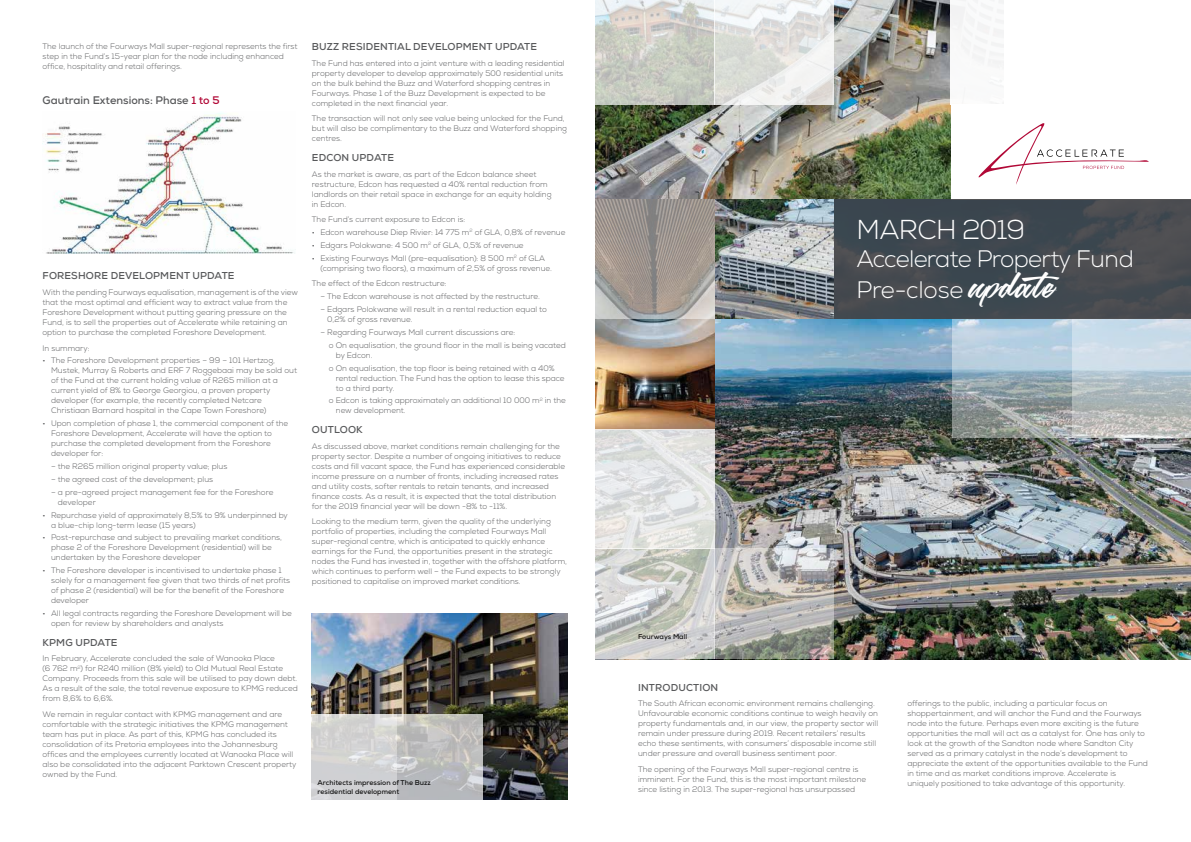
<style>
.page{position:relative;width:1191px;height:842px;background:#fff}
.page>*{position:absolute;margin:0;border:0;box-sizing:border-box;transform-origin:0 0}
.t1{font:300 27.3px "Nexa";letter-spacing:-.025em;color:#fff}
.t2{font:300 23.9px/30.5px "Nexa";letter-spacing:-.03em;color:#fff}
.t3{font:700 11px "Nexa";color:#58595b}
.t4{font:700 10px "Nexa";letter-spacing:.015em;color:#58595b}
.t5{font:300 8px/10px "Nexa";color:#58595b}
.t6{font:700 7px/8.4px "Nexa";color:#000}
.s1{color:#b10836}
.s2{font-family:"Goliath Alternate";font-weight:400;font-size:28.8px}
</style>
<div class="page">
<img style="left:595px;top:0;width:356px;height:200px">
<img style="left:714px;top:200px;width:477px;height:459px">
<svg style="left:714px;top:549px;width:119px;height:110px;background:#b2b1ac"></svg>
<svg style="left:595px;top:549px;width:119px;height:110px;background:#ccceca"></svg>
<svg style="left:1071px;top:319px;width:120px;height:119px;background:#bfcad1"></svg>
<svg style="left:952px;top:319px;width:119px;height:119px;background:#a2b3bc"></svg>
<svg style="left:714px;top:0;width:119px;height:105px"></svg>
<svg style="left:595px;top:0;width:119px;height:105px;background:#cdcec7"></svg>
<svg style="left:833px;top:200px;width:358px;height:119px;background:#434950"></svg>
<svg style="left:978px;top:123px;width:171px;height:62px"></svg>
<img style="left:715px;top:200px;width:118px;height:119px">
<img style="left:595px;top:319px;width:119px;height:110px">
<img style="left:43px;top:113px;width:251px;height:141px">
<img style="left:312px;top:614px;width:255px;height:185px">
<svg style="left:312px;top:714px;width:85px;height:85px;background:#d3d3d4"></svg>
<svg style="left:397px;top:714px;width:85px;height:85px;background:#bebebe"></svg>
<svg style="left:595px;top:429px;width:119px;height:120px;background:#e2e3e2"></svg>
<svg style="left:595px;top:200px;width:119px;height:119px;background:#a29b95"></svg>
<p class="t5" style="left:43px;top:41px;width:256px">The launch of the Fourways Mall super-regional represents the first step in the Fund’s 15-year plan for the node including enhanced office, hospitality and retail offerings.</p>
<h3 class="t3" style="left:43px;top:93px;width:179px">Gautrain Extensions: Phase <span class="s1">1 to 5</span></h3>
<p class="t4" style="left:43px;top:269px;width:193px">FORESHORE DEVELOPMENT UPDATE</p>
<p class="t5" style="left:43px;top:287px;width:257px">With the pending Fourways equalisation, management is of the view that the most optimal and efficient way to extract value from the Foreshore Development without putting gearing pressure on the Fund, is to sell the properties out of Accelerate while retaining an option to purchase the completed Foreshore Development.</p>
<p class="t5" style="left:43px;top:343px;width:48px">In summary:</p>
<p class="t5" style="left:51px;top:356px;width:247px;text-indent:-9px">• The Foreshore Development properties – 99 – 101 Hertzog, Mustek, Murray &amp; Roberts and ERF 7 Roggebaai may be sold out of the Fund at the current holding value of R265 million at a current yield of 8% to George Georgiou, a proven property developer (for example, the recently completed Netcare Christiaan Barnard hospital in the Cape Town Foreshore)</p>
<p class="t5" style="left:51px;top:419px;width:238px;text-indent:-9px">• Upon completion of phase 1, the commercial component of the Foreshore Development, Accelerate will have the option to purchase the completed development from the Foreshore developer for:</p>
<p class="t5" style="left:51px;top:462px;width:178px">– the R265 million original property value; plus</p>
<p class="t5" style="left:51px;top:474px;width:164px">– the agreed cost of the development; plus</p>
<p class="t5" style="left:58px;top:487px;width:217px;text-indent:-7px">– a pre-agreed project management fee for the Foreshore developer</p>
<p class="t5" style="left:51px;top:510px;width:238px;text-indent:-9px">• Repurchase yield of approximately 8,5% to 9% underpinned by a blue-chip long-term lease (15 years)</p>
<p class="t5" style="left:51px;top:533px;width:232px;text-indent:-9px">• Post-repurchase and subject to prevailing market conditions, phase 2 of the Foreshore Development (residential) will be undertaken by the Foreshore developer</p>
<p class="t5" style="left:51px;top:566px;width:241px;text-indent:-9px">• The Foreshore developer is incentivised to undertake phase 1 solely for a management fee given that two thirds of net profits of phase 2 (residential) will be for the benefit of the Foreshore developer</p>
<p class="t5" style="left:51px;top:609px;width:242px;text-indent:-9px">• All legal contracts regarding the Foreshore Development will be open for review by shareholders and analysts</p>
<p class="t4" style="left:43px;top:636px;width:76px">KPMG UPDATE</p>
<p class="t5" style="left:43px;top:654px;width:257px">In February, Accelerate concluded the sale of Wanooka Place<br>(6 762 m<sup>2</sup>) for R240 million (8% yield) to Old Mutual Real Estate Company. Proceeds from this sale will be utilised to pay down debt.<br>As a result of the sale, the total revenue exposure to KPMG reduced from 8,6% to 6,6%.</p>
<p class="t5" style="left:43px;top:709px;width:255px">We remain in regular contact with KPMG management and are comfortable with the strategic initiatives the KPMG management team has put in place. As part of this, KPMG has concluded its consolidation of its Pretoria employees into the Johannesburg offices and the employees currently located at Wanooka Place will also be consolidated into the adjacent Parktown Crescent property owned by the Fund.</p>
<p class="t4" style="left:312px;top:40px;width:227px">BUZZ RESIDENTIAL DEVELOPMENT UPDATE</p>
<p class="t5" style="left:312px;top:58px;width:254px">The Fund has entered into a joint venture with a leading residential property developer to develop approximately 500 residential units on the bulk behind the Buzz and Waterford shopping centres in Fourways. Phase 1 of the Buzz Development is expected to be completed in the next financial year.</p>
<p class="t5" style="left:312px;top:114px;width:257px">The transaction will not only see value being unlocked for the Fund, but will also be complimentary to the Buzz and Waterford shopping centres.</p>
<p class="t4" style="left:312px;top:151px;width:83px">EDCON UPDATE</p>
<p class="t5" style="left:312px;top:169px;width:241px">As the market is aware, as part of the Edcon balance sheet restructure, Edcon has requested a 40% rental reduction from landlords on their retail space in exchange for an equity holding in Edcon.</p>
<p class="t5" style="left:312px;top:215px;width:155px">The Fund’s current exposure to Edcon is:</p>
<p class="t5" style="left:312px;top:227px;width:255px">• Edcon warehouse Diep Rivier: 14 775 m<sup>2</sup> of GLA, 0,8% of revenue</p>
<p class="t5" style="left:312px;top:240px;width:213px">• Edgars Polokwane: 4 500 m<sup>2</sup> of GLA, 0,5% of revenue</p>
<p class="t5" style="left:320px;top:253px;width:233px;text-indent:-9px">• Existing Fourways Mall (pre-equalisation): 8 500 m<sup>2</sup> of GLA (comprising two floors), a maximum of 2,5% of gross revenue.</p>
<p class="t5" style="left:312px;top:279px;width:136px">The effect of the Edcon restructure:</p>
<p class="t5" style="left:320px;top:292px;width:221px">– The Edcon warehouse is not affected by the restructure.</p>
<p class="t5" style="left:327px;top:305px;width:221px;text-indent:-7px">– Edgars Polokwane will result in a rental reduction equal to<br>0,2% of gross revenue.</p>
<p class="t5" style="left:329px;top:326px;width:238px;line-height:12.8px;text-indent:-9px">– Regarding Fourways Mall current discussions are:<br>o On equalisation, the ground floor in the mall is being vacated</p>
<p class="t5" style="left:329px;top:349px;width:227px;line-height:12.8px;text-indent:7px">by Edcon.<br>o On equalisation, the top floor is being retained with a 40%</p>
<p class="t5" style="left:336px;top:373px;width:230px">rental reduction. The Fund has the option to lease this space to a third party.</p>
<p class="t5" style="left:336px;top:396px;width:231px;text-indent:-7px">o Edcon is taking approximately an additional 10 000 m<sup>2</sup> in the new development.</p>
<p class="t4" style="left:312px;top:423px;width:52px">OUTLOOK</p>
<p class="t5" style="left:312px;top:441px;width:255px">As discussed above, market conditions remain challenging for the property sector. Despite a number of ongoing initiatives to reduce costs and fill vacant space, the Fund has experienced considerable income pressure on a number of fronts, including increased rates and utility costs, softer rentals to retain tenants, and increased finance costs. As a result, it is expected that the total distribution for the 2019 financial year will be down -8% to -11%.</p>
<p class="t5" style="left:312px;top:517px;width:257px">Looking to the medium term, given the quality of the underlying portfolio of properties, including the completed Fourways Mall super-regional centre, which is anticipated to quickly enhance earnings for the Fund, the opportunities present in the strategic nodes the Fund has invested in, together with the offshore platform, which continues to perform well – the Fund expects to be strongly positioned to capitalise on improved market conditions.</p>
<p class="t6" style="left:317px;top:779px;width:115px">Architects impression of The Buzz residential development</p>
<h1 class="t1" style="left:856px;top:213px;width:170px">MARCH 2019</h1>
<p class="t6" style="left:638px;top:632px;width:51px">Fourways Mall</p>
<h2 class="t2" style="left:856px;top:244px;width:279px">Accelerate Property Fund<br>Pre-close <span class="s2">update</span></h2>
<p class="t4" style="left:638px;top:681px;width:82px">INTRODUCTION</p>
<p class="t5" style="left:638px;top:699px;width:242px">The South African economic environment remains challenging.<br>Unfavourable economic conditions continue to weigh heavily on property fundamentals and, in our view, the property sector will remain under pressure during 2019. Recent retailers’ results echo these sentiments, with consumers’ disposable income still under pressure and overall business sentiment poor.</p>
<p class="t5" style="left:638px;top:764px;width:230px">The opening of the Fourways Mall super-regional centre is imminent. For the Fund, this is the most important milestone since listing in 2013. The super-regional has unsurpassed</p>
<p class="t5" style="left:907px;top:698px;width:242px">offerings to the public, including a particular focus on shoppertainment, and will anchor the Fund and the Fourways node into the future. Perhaps even more exciting is the future opportunities the mall will act as a catalyst for. One has only to look at the growth of the Sandton node where Sandton City served as a primary catalyst in the node’s development to appreciate the extent of the opportunities available to the Fund in time and as market conditions improve. Accelerate is uniquely positioned to take advantage of this opportunity.</p>
</div>
